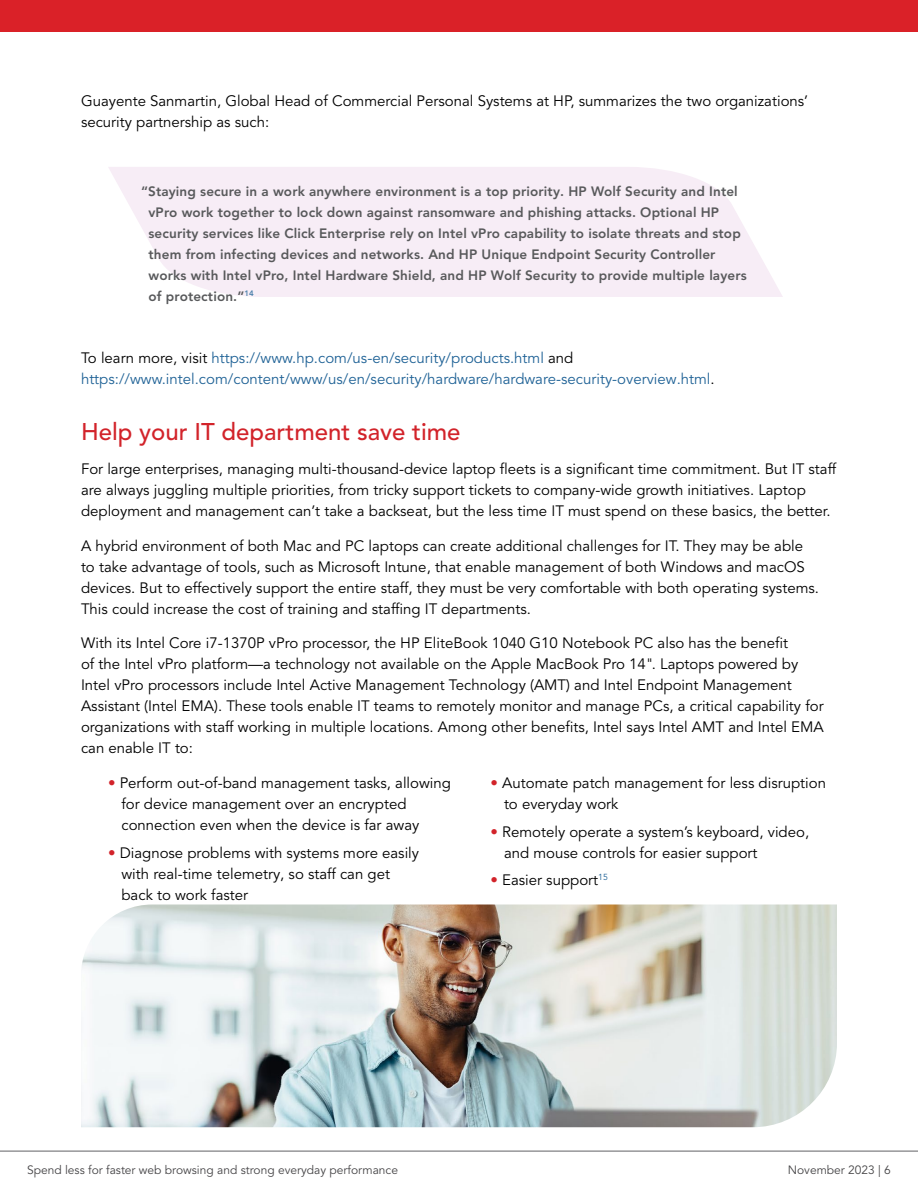
<style>
.page{position:relative;width:918px;height:1188px;background:#fff}
.page>*{position:absolute;margin:0;border:0;box-sizing:border-box;transform-origin:0 0}
.t1{font:500 24px "Avenir LT Pro";color:#d2232a}
.t2{font:15px/21px "Avenir LT Pro";color:#000}
.t3{font:15px/21px "Avenir LT Pro";color:#1f6296}
.t4{font:800 13.5px/21px "Avenir LT Pro";letter-spacing:.01em;color:#58595b}
.t5{font:12px "Avenir LT Pro";color:#464547}
.s1{color:#000}
.s2{color:#d2232a}
</style>
<div class="page">
<svg style="left:108px;top:167px;width:675px;height:130px;background:#f7eff7"></svg>
<img style="left:81px;top:904px;width:756px;height:223px">
<hr style="left:0;top:1151px;width:918px;height:1px;background:#616264">
<div style="left:0;top:0;width:918px;height:32px;background:#da2128"></div>
<p class="t2" style="left:81px;top:90px;width:729px">Guayente Sanmartin, Global Head of Commercial Personal Systems at HP, summarizes the two organizations’ security partnership as such:</p>
<p class="t4" style="left:149px;top:181px;width:600px;text-indent:-8px">“Staying secure in a work anywhere environment is a top priority. HP Wolf Security and Intel vPro work together to lock down against ransomware and phishing attacks. Optional HP security services like Click Enterprise rely on Intel vPro capability to isolate threats and stop them from infecting devices and networks. And HP Unique Endpoint Security Controller works with Intel vPro, Intel Hardware Shield, and HP Wolf Security to provide multiple layers of protection.”<sup>14</sup></p>
<p class="t3" style="left:81px;top:348px;width:635px"><span class="s1">To learn more, visit</span> https://www.hp.com/us-en/security/products.html <span class="s1">and </span>https://www.intel.com/content/www/us/en/security/hardware/hardware-security-overview.html<span class="s1">.</span></p>
<h1 class="t1" style="left:81px;top:417px;width:381px">Help your IT department save time</h1>
<p class="t2" style="left:81px;top:459px;width:757px">For large enterprises, managing multi-thousand-device laptop fleets is a significant time commitment. But IT staff are always juggling multiple priorities, from tricky support tickets to company-wide growth initiatives. Laptop deployment and management can’t take a backseat, but the less time IT must spend on these basics, the better.</p>
<p class="t2" style="left:81px;top:535px;width:740px">A hybrid environment of both Mac and PC laptops can create additional challenges for IT. They may be able to take advantage of tools, such as Microsoft Intune, that enable management of both Windows and macOS devices. But to effectively support the entire staff, they must be very comfortable with both operating systems.<br>This could increase the cost of training and staffing IT departments.</p>
<p class="t2" style="left:81px;top:633px;width:744px">With its Intel Core i7-1370P vPro processor, the HP EliteBook 1040 G10 Notebook PC also has the benefit<br>of the Intel vPro platform—a technology not available on the Apple MacBook Pro 14". Laptops powered by Intel vPro processors include Intel Active Management Technology (AMT) and Intel Endpoint Management Assistant (Intel EMA). These tools enable IT teams to remotely monitor and manage PCs, a critical capability for organizations with staff working in multiple locations. Among other benefits, Intel says Intel AMT and Intel EMA can enable IT to:</p>
<p class="t2" style="left:122px;top:772px;width:331px;text-indent:-14px"><span class="s2">•</span> Perform out-of-band management tasks, allowing for device management over an encrypted connection even when the device is far away</p>
<p class="t2" style="left:122px;top:842px;width:299px;text-indent:-14px"><span class="s2">•</span> Diagnose problems with systems more easily with real-time telemetry, so staff can get back to work faster</p>
<p class="t2" style="left:504px;top:772px;width:324px;text-indent:-14px"><span class="s2">•</span> Automate patch management for less disruption to everyday work</p>
<p class="t2" style="left:504px;top:821px;width:307px;text-indent:-14px"><span class="s2">•</span> Remotely operate a system’s keyboard, video, and mouse controls for easier support</p>
<p class="t2" style="left:490px;top:870px;width:119px"><span class="s2">•</span> Easier support<sup>15</sup></p>
<p class="t5" style="left:27px;top:1163px;width:373px">Spend less for faster web browsing and strong everyday performance</p>
<p class="t5" style="left:788px;top:1163px;width:105px">November 2023 | 6</p>
</div>
